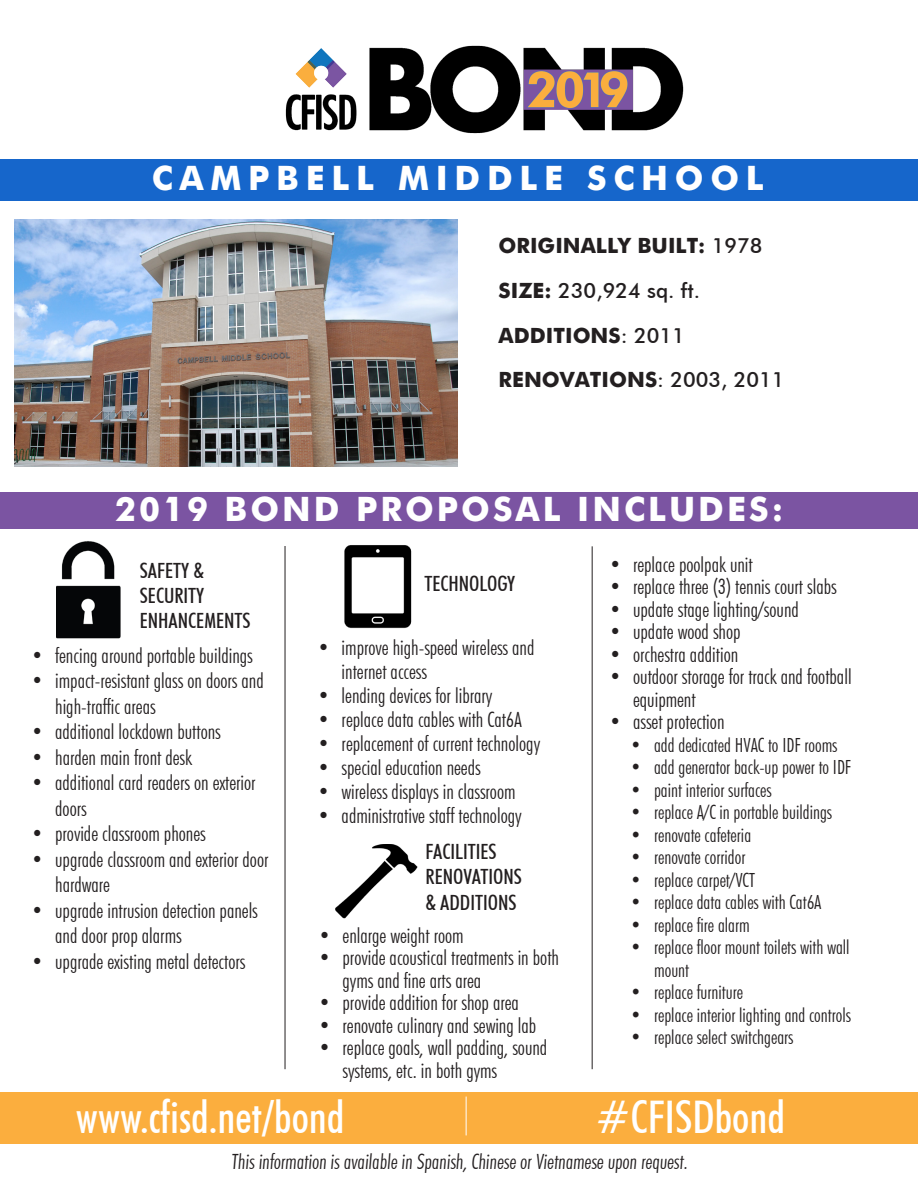
<style>
.page{position:relative;width:918px;height:1188px;background:#fff}
.page>*{position:absolute;margin:0;border:0;box-sizing:border-box;transform-origin:0 0}
.t1{font:500 condensed 45px "Futura BT";color:#fff}
.t2{font:700 33.6px "Futura";letter-spacing:.09em;color:#fff}
.t3{font:700 33.6px "Futura";letter-spacing:.2em;color:#fff}
.t4{font:300 condensed 21px/25.5px "Futura BT";color:#231f20}
.t5{font:500 condensed 21px/25.2px "Futura BT";color:#231f20}
.t6{font:700 21px "Futura";color:#231f20}
.t7{font:500 21px "Futura BT";color:#231f20}
.t8{font:300 condensed 19.5px/22.5px "Futura BT";color:#231f20}
.s1{font-family:"Futura BT";font-weight:500}
.s2{font-family:"Futura";font-weight:700}
</style>
<div class="page">
<img style="left:285px;top:45px;width:399px;height:89px">
<div style="left:0;top:159px;width:918px;height:42px;background:#1666cb"></div>
<div style="left:0;top:492px;width:918px;height:37px;background:#7b54a2"></div>
<img style="left:14px;top:219px;width:444px;height:248px">
<div style="left:0;top:1092px;width:918px;height:52px;background:#fbae3e"></div>
<hr style="left:466px;top:1097px;width:1px;height:38px;background:#fff">
<hr style="left:285px;top:546px;width:1px;height:523px;background:#231f20">
<hr style="left:592px;top:546px;width:1px;height:523px;background:#231f20">
<img style="left:335px;top:844px;width:83px;height:75px">
<img style="left:344px;top:545px;width:68px;height:84px">
<img style="left:56px;top:541px;width:65px;height:98px">
<p class="t3" style="left:152px;top:153px;width:614px">CAMPBELL MIDDLE SCHOOL</p>
<p class="t6" style="left:499px;top:230px;width:265px">ORIGINALLY BUILT: <span class="s1">1978</span></p>
<p class="t7" style="left:499px;top:278px;width:203px"><span class="s2">SIZE:</span> 230,924 sq. ft.</p>
<p class="t6" style="left:499px;top:320px;width:188px">ADDITIONS<span class="s1">: 2011</span></p>
<p class="t6" style="left:499px;top:364px;width:287px">RENOVATIONS<span class="s1">: 2003, 2011</span></p>
<p class="t2" style="left:115px;top:484px;width:670px">2019 BOND PROPOSAL INCLUDES:</p>
<p class="t5" style="left:140px;top:557px;width:66px">SAFETY &amp;</p>
<p class="t5" style="left:140px;top:583px;width:66px">SECURITY</p>
<p class="t5" style="left:140px;top:608px;width:112px">ENHANCEMENTS</p>
<p class="t4" style="left:31px;top:642px;width:223px">• fencing around portable buildings</p>
<p class="t4" style="left:55px;top:668px;width:210px;text-indent:-24px">• impact-resistant glass on doors and high-traffic areas</p>
<p class="t4" style="left:31px;top:719px;width:191px">• additional lockdown buttons</p>
<p class="t4" style="left:31px;top:744px;width:162px">• harden main front desk</p>
<p class="t4" style="left:55px;top:770px;width:202px;text-indent:-24px">• additional card readers on exterior doors</p>
<p class="t4" style="left:31px;top:821px;width:176px">• provide classroom phones</p>
<p class="t4" style="left:55px;top:846px;width:215px;text-indent:-24px">• upgrade classroom and exterior door hardware</p>
<p class="t4" style="left:55px;top:897px;width:204px;text-indent:-24px">• upgrade intrusion detection panels and door prop alarms</p>
<p class="t4" style="left:31px;top:948px;width:216px">• upgrade existing metal detectors</p>
<p class="t5" style="left:424px;top:570px;width:92px">TECHNOLOGY</p>
<p class="t4" style="left:342px;top:636px;width:194px;line-height:24px;text-indent:-24px">• improve high-speed wireless and internet access</p>
<p class="t4" style="left:318px;top:683px;width:176px">• lending devices for library</p>
<p class="t4" style="left:318px;top:707px;width:206px">• replace data cables with Cat6A</p>
<p class="t4" style="left:318px;top:731px;width:224px">• replacement of current technology</p>
<p class="t4" style="left:318px;top:755px;width:165px">• special education needs</p>
<p class="t4" style="left:318px;top:779px;width:199px">• wireless displays in classroom</p>
<p class="t4" style="left:318px;top:803px;width:205px">• administrative staff technology</p>
<p class="t5" style="left:426px;top:839px;width:73px">FACILITIES</p>
<p class="t5" style="left:426px;top:864px;width:98px">RENOVATIONS &amp; ADDITIONS</p>
<p class="t4" style="left:319px;top:923px;width:147px">• enlarge weight room</p>
<p class="t4" style="left:343px;top:947px;width:218px;line-height:22.5px;text-indent:-24px">• provide acoustical treatments in both gyms and fine arts area</p>
<p class="t4" style="left:319px;top:990px;width:202px">• provide addition for shop area</p>
<p class="t4" style="left:319px;top:1013px;width:219px">• renovate culinary and sewing lab</p>
<p class="t4" style="left:343px;top:1037px;width:206px;line-height:22.5px;text-indent:-24px">• replace goals, wall padding, sound systems, etc. in both gyms</p>
<p class="t4" style="left:609px;top:552px;width:145px">• replace poolpak unit</p>
<p class="t4" style="left:609px;top:574px;width:229px">• replace three (3) tennis court slabs</p>
<p class="t4" style="left:609px;top:597px;width:191px">• update stage lighting/sound</p>
<p class="t4" style="left:609px;top:619px;width:133px">• update wood shop</p>
<p class="t4" style="left:609px;top:642px;width:131px">• orchestra addition</p>
<p class="t4" style="left:633px;top:666px;width:220px;line-height:22.5px;text-indent:-24px">• outdoor storage for track and football equipment</p>
<p class="t4" style="left:609px;top:709px;width:117px">• asset protection</p>
<p class="t8" style="left:630px;top:734px;width:209px">• add dedicated HVAC to IDF rooms</p>
<p class="t8" style="left:630px;top:756px;width:223px">• add generator back-up power to IDF</p>
<p class="t8" style="left:630px;top:779px;width:143px">• paint interior surfaces</p>
<p class="t8" style="left:630px;top:801px;width:203px">• replace A/C in portable buildings</p>
<p class="t8" style="left:630px;top:824px;width:123px">• renovate cafeteria</p>
<p class="t8" style="left:630px;top:846px;width:117px">• renovate corridor</p>
<p class="t8" style="left:630px;top:869px;width:126px">• replace carpet/VCT</p>
<p class="t8" style="left:630px;top:891px;width:193px">• replace data cables with Cat6A</p>
<p class="t8" style="left:630px;top:914px;width:121px">• replace fire alarm</p>
<p class="t8" style="left:654px;top:936px;width:197px;text-indent:-24px">• replace floor mount toilets with wall mount</p>
<p class="t8" style="left:630px;top:981px;width:114px">• replace furniture</p>
<p class="t8" style="left:630px;top:1004px;width:222px">• replace interior lighting and controls</p>
<p class="t8" style="left:630px;top:1026px;width:165px">• replace select switchgears</p>
<p class="t1" style="left:76px;top:1090px;width:270px">www.cfisd.net/bond</p>
<p class="t1" style="left:596px;top:1090px;width:191px">#CFISDbond</p>
<p class="t4" style="left:231px;top:1148px;width:460px">This information is available in Spanish, Chinese or Vietnamese upon request.</p>
</div>
